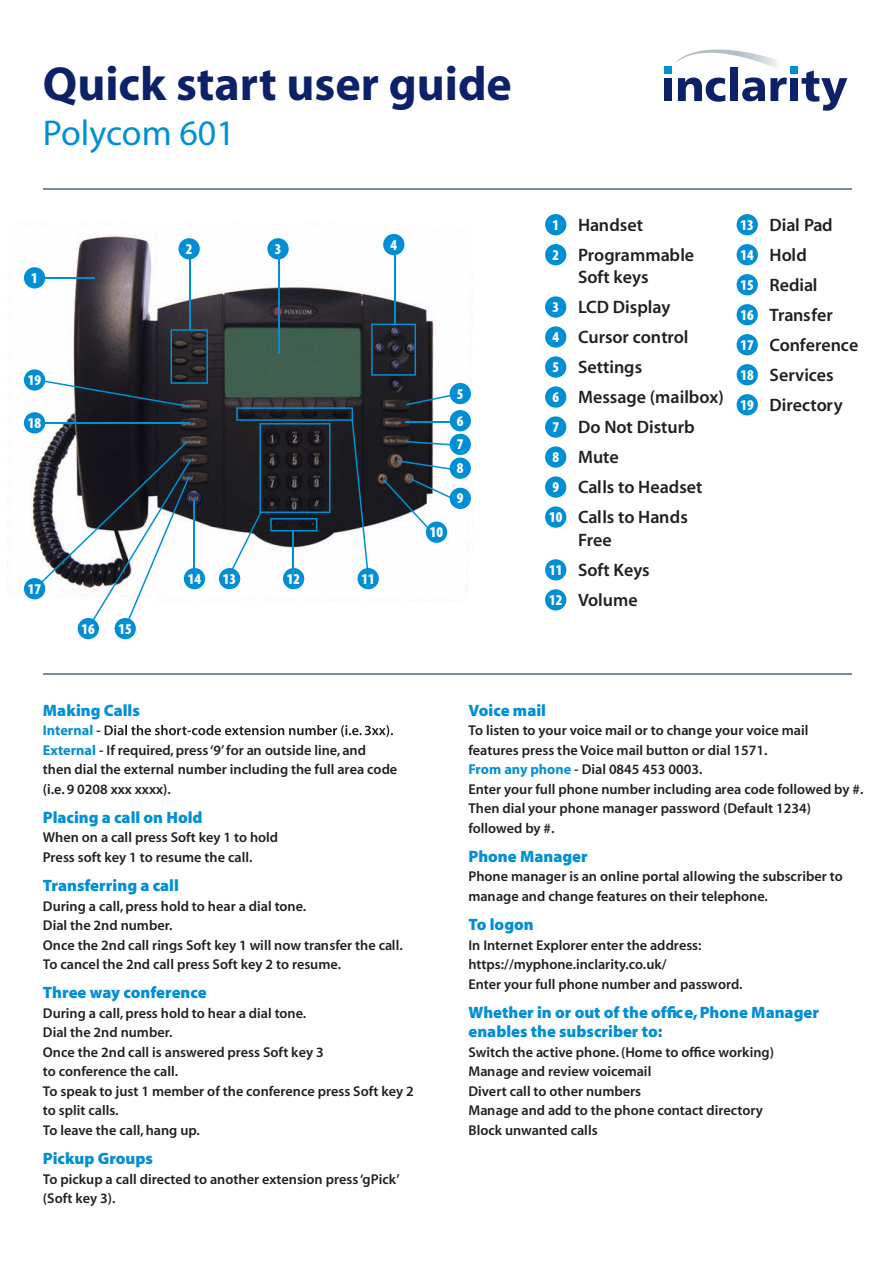
<style>
.page{position:relative;width:894px;height:1264px;background:#fff}
.page>*{position:absolute;margin:0;border:0;box-sizing:border-box;transform-origin:0 0}
.t1{font:48px "Myriad MM 700 600";color:#0d2169}
.t2{font:36px "Myriad MM 400 600";color:#008fd5}
.t3{font:18px/30px "Myriad MM 565 600";letter-spacing:.02em;color:#231f20}
.t4{font:16.5px/19.5px "Myriad MM 830 600";letter-spacing:.045em;color:#008fd5}
.t5{font:15px/30px "Myriad MM 830 300";color:#fff}
.t6{font:14.25px/19.5px "Myriad MM 565 600";letter-spacing:.015em;color:#231f20}
.t7{font:14.25px "Myriad MM 700 600";color:#008fd5}
.s1{font-family:"Myriad MM 700 600";color:#008fd5}
</style>
<div class="page">
<img style="left:24px;top:233px;width:447px;height:367px">
<div style="left:24px;top:267px;width:21px;height:21px;background:#008fd5;border-radius:50%"></div>
<div style="left:24px;top:369px;width:21px;height:21px;background:#008fd5;border-radius:50%"></div>
<div style="left:24px;top:412px;width:21px;height:21px;background:#008fd5;border-radius:50%"></div>
<div style="left:449px;top:383px;width:22px;height:21px;background:#008fd5;border-radius:50%"></div>
<div style="left:449px;top:410px;width:22px;height:21px;background:#008fd5;border-radius:50%"></div>
<div style="left:449px;top:434px;width:22px;height:21px;background:#008fd5;border-radius:50%"></div>
<div style="left:449px;top:457px;width:22px;height:22px;background:#008fd5;border-radius:50%"></div>
<div style="left:449px;top:488px;width:22px;height:21px;background:#008fd5;border-radius:50%"></div>
<div style="left:426px;top:521px;width:21px;height:22px;background:#008fd5;border-radius:50%"></div>
<hr style="left:43px;top:189px;width:808px;height:1px;background:#7c8c95">
<hr style="left:43px;top:673px;width:808px;height:2px;background:#7c8c95">
<div style="left:545px;top:214px;width:21px;height:21px;background:#008fd5;border-radius:50%"></div>
<div style="left:736px;top:214px;width:21px;height:21px;background:#008fd5;border-radius:50%"></div>
<div style="left:545px;top:244px;width:21px;height:21px;background:#008fd5;border-radius:50%"></div>
<div style="left:545px;top:296px;width:21px;height:22px;background:#008fd5;border-radius:50%"></div>
<div style="left:545px;top:326px;width:21px;height:22px;background:#008fd5;border-radius:50%"></div>
<div style="left:545px;top:356px;width:21px;height:22px;background:#008fd5;border-radius:50%"></div>
<div style="left:545px;top:386px;width:21px;height:22px;background:#008fd5;border-radius:50%"></div>
<div style="left:545px;top:416px;width:21px;height:22px;background:#008fd5;border-radius:50%"></div>
<div style="left:545px;top:446px;width:21px;height:22px;background:#008fd5;border-radius:50%"></div>
<div style="left:545px;top:476px;width:21px;height:22px;background:#008fd5;border-radius:50%"></div>
<div style="left:545px;top:506px;width:21px;height:22px;background:#008fd5;border-radius:50%"></div>
<div style="left:545px;top:559px;width:21px;height:21px;background:#008fd5;border-radius:50%"></div>
<div style="left:545px;top:589px;width:21px;height:21px;background:#008fd5;border-radius:50%"></div>
<div style="left:736px;top:244px;width:21px;height:21px;background:#008fd5;border-radius:50%"></div>
<div style="left:736px;top:274px;width:21px;height:21px;background:#008fd5;border-radius:50%"></div>
<div style="left:736px;top:304px;width:21px;height:21px;background:#008fd5;border-radius:50%"></div>
<div style="left:736px;top:334px;width:21px;height:21px;background:#008fd5;border-radius:50%"></div>
<div style="left:736px;top:364px;width:21px;height:21px;background:#008fd5;border-radius:50%"></div>
<div style="left:736px;top:394px;width:21px;height:21px;background:#008fd5;border-radius:50%"></div>
<svg style="left:96px;top:725px;width:297px;height:12px"></svg>
<div style="left:178px;top:238px;width:22px;height:21px;background:#008fd5;border-radius:50%"></div>
<div style="left:383px;top:234px;width:21px;height:21px;background:#008fd5;border-radius:50%"></div>
<div style="left:267px;top:238px;width:21px;height:21px;background:#008fd5;border-radius:50%"></div>
<div style="left:283px;top:568px;width:21px;height:21px;background:#008fd5;border-radius:50%"></div>
<div style="left:184px;top:568px;width:21px;height:21px;background:#008fd5;border-radius:50%"></div>
<div style="left:357px;top:568px;width:22px;height:21px;background:#008fd5;border-radius:50%"></div>
<div style="left:219px;top:568px;width:21px;height:21px;background:#008fd5;border-radius:50%"></div>
<hr style="left:44px;top:277px;width:50px;height:1px;background:#008fd5">
<hr style="left:44px;top:422px;width:145px;height:1px;background:#008fd5">
<hr style="left:405px;top:422px;width:51px;height:1px;background:#008fd5">
<svg style="left:406px;top:394px;width:48px;height:11px"></svg>
<svg style="left:406px;top:441px;width:45px;height:4px"></svg>
<svg style="left:397px;top:460px;width:57px;height:10px"></svg>
<svg style="left:383px;top:478px;width:70px;height:51px"></svg>
<hr style="left:189px;top:258px;width:2px;height:72px;background:#008fd5">
<hr style="left:394px;top:252px;width:1px;height:72px;background:#008fd5">
<hr style="left:278px;top:258px;width:1px;height:95px;background:#008fd5">
<svg style="left:43px;top:329px;width:165px;height:78px"></svg>
<svg style="left:371px;top:324px;width:45px;height:52px;background:#21303f"></svg>
<hr style="left:193px;top:500px;width:1px;height:69px;background:#008fd5">
<svg style="left:231px;top:407px;width:137px;height:162px"></svg>
<svg style="left:38px;top:441px;width:153px;height:188px"></svg>
<div style="left:663px;top:78px;width:8px;height:23px;background:#0d2169"></div>
<svg style="left:674px;top:49px;width:173px;height:62px"></svg>
<div style="left:663px;top:66px;width:8px;height:8px;background:#008fd5"></div>
<div style="left:789px;top:66px;width:8px;height:8px;background:#008fd5"></div>
<div style="left:114px;top:618px;width:22px;height:21px;background:#008fd5;border-radius:50%"></div>
<div style="left:78px;top:618px;width:21px;height:21px;background:#008fd5;border-radius:50%"></div>
<div style="left:24px;top:578px;width:21px;height:21px;background:#008fd5;border-radius:50%"></div>
<h1 class="t1" style="left:43px;top:61px;width:470px">Quick start user guide</h1>
<h2 class="t2" style="left:43px;top:116px;width:193px">Polycom 601</h2>
<p class="t5" style="left:31px;top:264px;width:8px">1</p>
<p class="t5" style="left:28px;top:366px;width:15px">19</p>
<p class="t5" style="left:28px;top:409px;width:15px">18</p>
<p class="t5" style="left:28px;top:574px;width:15px">17</p>
<p class="t5" style="left:82px;top:614px;width:15px">16</p>
<p class="t5" style="left:118px;top:614px;width:15px">15</p>
<p class="t5" style="left:186px;top:235px;width:8px">2</p>
<p class="t5" style="left:390px;top:230px;width:8px">4</p>
<p class="t5" style="left:274px;top:235px;width:8px">3</p>
<p class="t5" style="left:188px;top:564px;width:15px">14</p>
<p class="t5" style="left:223px;top:564px;width:15px">13</p>
<p class="t5" style="left:287px;top:564px;width:15px">12</p>
<p class="t5" style="left:361px;top:564px;width:15px">11</p>
<p class="t5" style="left:430px;top:518px;width:15px">10</p>
<p class="t5" style="left:457px;top:381px;width:8px;line-height:27.2px">5<br>6</p>
<p class="t5" style="left:457px;top:433px;width:8px;line-height:23.9px">7<br>8</p>
<p class="t5" style="left:457px;top:484px;width:8px">9</p>
<p class="t3" style="left:578px;top:211px;width:117px">Handset<br>Programmable</p>
<p class="t3" style="left:578px;top:263px;width:147px">Soft keys<br>LCD Display<br>Cursor control<br>Settings<br>Message (mailbox)<br>Do Not Disturb<br>Mute<br>Calls to Headset<br>Calls to Hands</p>
<p class="t3" style="left:578px;top:526px;width:73px">Free<br>Soft Keys<br>Volume</p>
<p class="t5" style="left:552px;top:210px;width:8px">1</p>
<p class="t5" style="left:740px;top:210px;width:15px">13</p>
<p class="t5" style="left:552px;top:240px;width:8px">2</p>
<p class="t5" style="left:740px;top:240px;width:15px;text-align:justify">14<br>15<br>16<br>17<br>18<br>19</p>
<p class="t5" style="left:549px;top:293px;width:15px">3<br>4<br>5<br>6<br>7<br>8<br>9<br>10</p>
<p class="t5" style="left:549px;top:556px;width:15px">11<br>12</p>
<p class="t3" style="left:769px;top:211px;width:90px">Dial Pad<br>Hold<br>Redial<br>Transfer<br>Conference<br>Services<br>Directory</p>
<p class="t4" style="left:43px;top:701px;width:97px">Making Calls</p>
<p class="t7" style="left:43px;top:723px;width:52px">Internal</p>
<p class="t6" style="left:43px;top:741px;width:355px"><span class="s1">External</span> - If required, press ‘9’ for an outside line, and then dial the external number including the full area code (i.e. 9 0208 xxx xxxx).</p>
<p class="t4" style="left:43px;top:808px;width:160px">Placing a call on Hold</p>
<p class="t6" style="left:43px;top:828px;width:236px">When on a call press Soft key 1 to hold<br>Press soft key 1 to resume the call.</p>
<p class="t4" style="left:43px;top:876px;width:136px">Transferring a call</p>
<p class="t6" style="left:43px;top:897px;width:361px">During a call, press hold to hear a dial tone.<br>Dial the 2nd number.<br>Once the 2nd call rings Soft key 1 will now transfer the call.<br>To cancel the 2nd call press Soft key 2 to resume.</p>
<p class="t4" style="left:43px;top:984px;width:165px">Three way conference</p>
<p class="t6" style="left:43px;top:1004px;width:372px">During a call, press hold to hear a dial tone.<br>Dial the 2nd number.<br>Once the 2nd call is answered press Soft key 3<br>to conference the call.<br>To speak to just 1 member of the conference press Soft key 2 to split calls.<br>To leave the call, hang up.</p>
<p class="t4" style="left:43px;top:1149px;width:111px">Pickup Groups</p>
<p class="t6" style="left:43px;top:1170px;width:358px">To pickup a call directed to another extension press ‘gPick’ (Soft key 3).</p>
<p class="t4" style="left:468px;top:701px;width:78px">Voice mail</p>
<p class="t6" style="left:468px;top:721px;width:396px">To listen to your voice mail or to change your voice mail<br>features press the Voice mail button or dial 1571.<br><span class="s1">From any phone</span> - Dial 0845 453 0003.<br>Enter your full phone number including area code followed by #.<br>Then dial your phone manager password (Default 1234) followed by #.</p>
<p class="t4" style="left:468px;top:847px;width:119px">Phone Manager</p>
<p class="t6" style="left:468px;top:867px;width:375px">Phone manager is an online portal allowing the subscriber to manage and change features on their telephone.</p>
<p class="t4" style="left:468px;top:915px;width:66px">To logon</p>
<p class="t6" style="left:468px;top:936px;width:275px">In Internet Explorer enter the address: https://myphone.inclarity.co.uk/<br>Enter your full phone number and password.</p>
<p class="t4" style="left:468px;top:1003px;width:350px">Whether in or out of the office, Phone Manager enables the subscriber to:</p>
<p class="t6" style="left:468px;top:1043px;width:307px">Switch the active phone. (Home to office working)<br>Manage and review voicemail<br>Divert call to other numbers<br>Manage and add to the phone contact directory Block unwanted calls</p>
</div>
